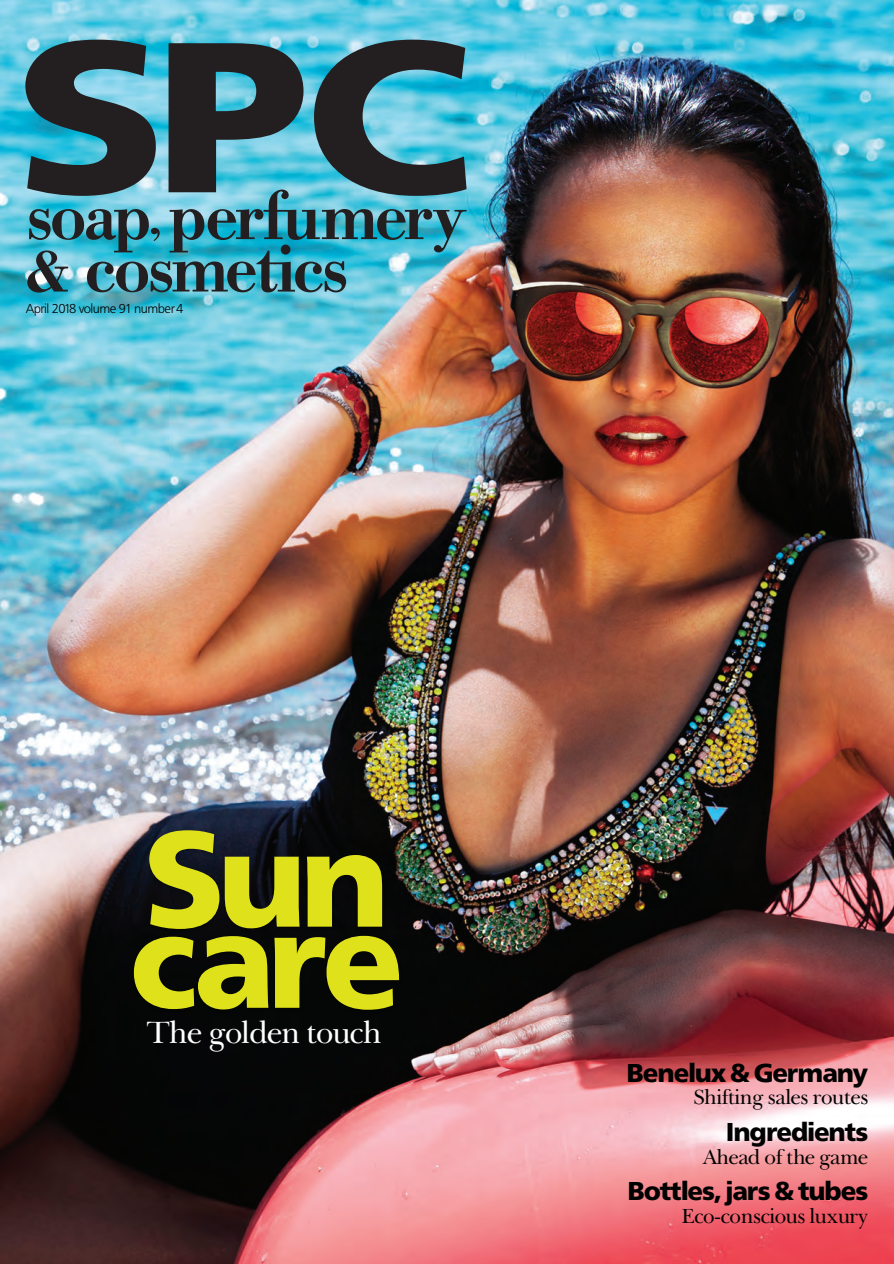
<style>
.page{position:relative;width:894px;height:1264px;background:#fff}
.page>*{position:absolute;margin:0;border:0;box-sizing:border-box;transform-origin:0 0}
.t1{font:700 141px "Frutus T";letter-spacing:-.055em;color:#dfe21a}
.t2{font:31.5px "Baskerville BT";letter-spacing:-.04em;color:#fff}
.t3{font:700 27px "Frutus T";letter-spacing:-.04em;color:#010101}
.t4{font:21px "Baskerville BT";letter-spacing:-.02em;color:#010101}
.t5{font:300 13.5px "Frutus T";letter-spacing:-.04em;color:#010101}
</style>
<div class="page">
<img style="left:0;top:0;width:893px;height:1263px">
<svg style="left:25px;top:40px;width:441px;height:252px;background:#427c89"></svg>
<img style="left:51px;top:810px;width:433px;height:279px">
<p class="t5" style="left:26px;top:300px;width:159px">April 2018 volume 91 number4</p>
<p class="t1" style="left:143px;top:795px;width:247px">Sun</p>
<p class="t1" style="left:129px;top:876px;width:276px">care</p>
<p class="t2" style="left:147px;top:1020px;width:237px">The golden touch</p>
<p class="t3" style="left:626px;top:1056px;width:243px">Benelux &amp; Germany</p>
<p class="t4" style="left:693px;top:1089px;width:176px">Shifting sales routes</p>
<p class="t3" style="left:725px;top:1115px;width:144px">Ingredients</p>
<p class="t4" style="left:702px;top:1148px;width:167px">Ahead of the game</p>
<p class="t3" style="left:627px;top:1175px;width:242px">Bottles, jars &amp; tubes</p>
<p class="t4" style="left:681px;top:1207px;width:189px">Eco-conscious luxury</p>
</div>
